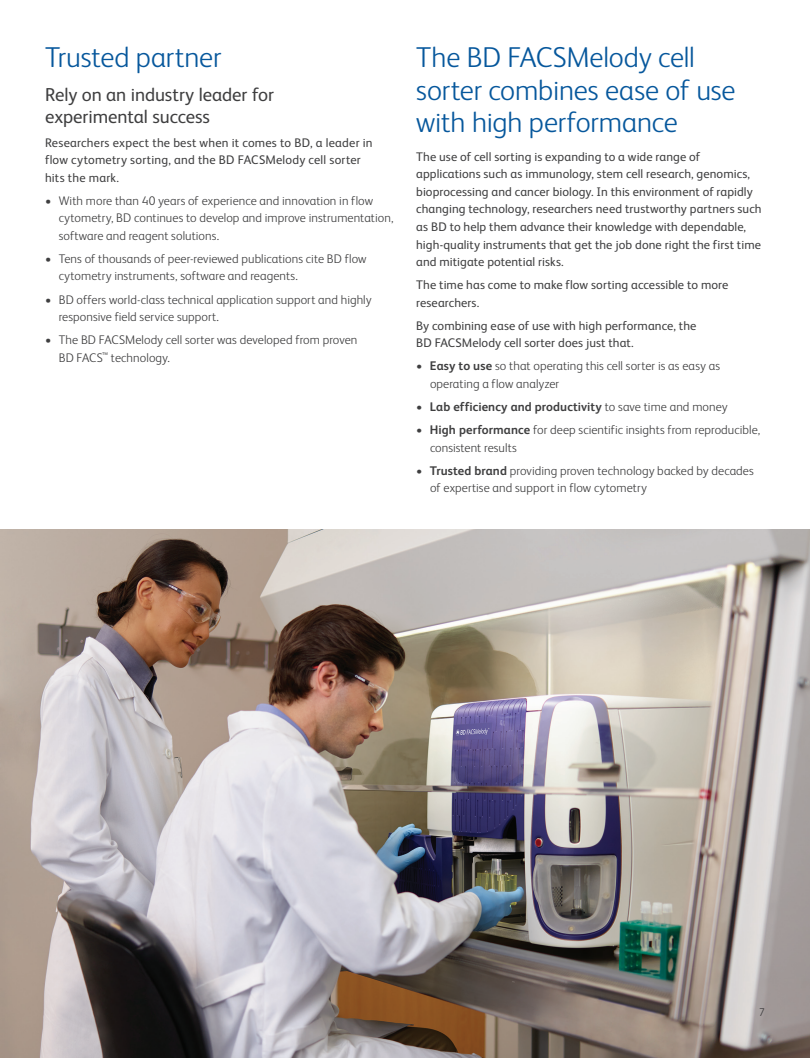
<style>
.page{position:relative;width:810px;height:1058px;background:#fff}
.page>*{position:absolute;margin:0;border:0;box-sizing:border-box;transform-origin:0 0}
.Subhead_option_1_FS{font:300 28.75px/32.5px "FS Albert Pro";letter-spacing:-.005em;color:#06579c}
.Subhead_body_copy_FS{font:18.75px/22.5px "FS Albert Pro";letter-spacing:-.005em;color:#3e3e3f}
.t1{font:300 12.5px/17.5px "FS Albert Pro";letter-spacing:.005em;color:#3e3e3f}
.Body_copy_option_2_F{font:12.5px/17.5px "FS Albert Pro";letter-spacing:.005em;color:#3e3e3f}
.t2{font:700 12.5px "FS Albert Pro";letter-spacing:.01em;color:#3e3e3f}
.t3{font:300 11.25px "FS Albert Pro";color:#5f5f62}
.s1{font-weight:700}
.s2{font-weight:300}
</style>
<div class="page">
<img style="left:0;top:529px;width:810px;height:529px">
<p class="Subhead_option_1_FS" style="left:45px;top:39px;width:178px">Trusted partner</p>
<p class="Subhead_body_copy_FS" style="left:45px;top:82px;width:231px">Rely on an industry leader for experimental success</p>
<p class="Body_copy_option_2_F" style="left:45px;top:133px;width:329px">Researchers expect the best when it comes to BD, a leader in flow cytometry sorting, and the BD FACSMelody cell sorter hits the mark.</p>
<p class="t1" style="left:59px;top:191px;width:336px;text-indent:-14px">• With more than 40 years of experience and innovation in flow cytometry, BD continues to develop and improve instrumentation, software and reagent solutions.</p>
<p class="t1" style="left:59px;top:249px;width:309px;text-indent:-14px">• Tens of thousands of peer-reviewed publications cite BD flow cytometry instruments, software and reagents.</p>
<p class="t1" style="left:59px;top:290px;width:314px;text-indent:-14px">• BD offers world-class technical application support and highly responsive field service support.</p>
<p class="t1" style="left:59px;top:330px;width:300px;text-indent:-14px">• The BD FACSMelody cell sorter was developed from proven<br>BD FACS<sup>™</sup> technology.</p>
<p class="Subhead_option_1_FS" style="left:416px;top:39px;width:321px">The BD FACSMelody cell sorter combines ease of use with high performance</p>
<p class="Body_copy_option_2_F" style="left:416px;top:147px;width:347px">The use of cell sorting is expanding to a wide range of applications such as immunology, stem cell research, genomics, bioprocessing and cancer biology. In this environment of rapidly changing technology, researchers need trustworthy partners such as BD to help them advance their knowledge with dependable, high-quality instruments that get the job done right the first time and mitigate potential risks.</p>
<p class="Body_copy_option_2_F" style="left:416px;top:275px;width:314px">The time has come to make flow sorting accessible to more researchers.</p>
<p class="Body_copy_option_2_F" style="left:416px;top:316px;width:282px">By combining ease of use with high performance, the<br>BD FACSMelody cell sorter does just that.</p>
<p class="t1" style="left:430px;top:356px;width:292px;text-indent:-14px"><span class="s1">• Easy to use</span> so that operating this cell sorter is as easy as operating a flow analyzer</p>
<p class="t2" style="left:416px;top:398px;width:313px">• Lab efficiency and productivity <span class="s2">to save time and money</span></p>
<p class="t1" style="left:430px;top:420px;width:332px;text-indent:-14px"><span class="s1">• High performance</span> for deep scientific insights from reproducible, consistent results</p>
<p class="t1" style="left:430px;top:461px;width:325px;text-indent:-14px"><span class="s1">• Trusted brand</span> providing proven technology backed by decades of expertise and support in flow cytometry</p>
<p class="t3" style="left:759px;top:1004px;width:8px">7</p>
</div>
